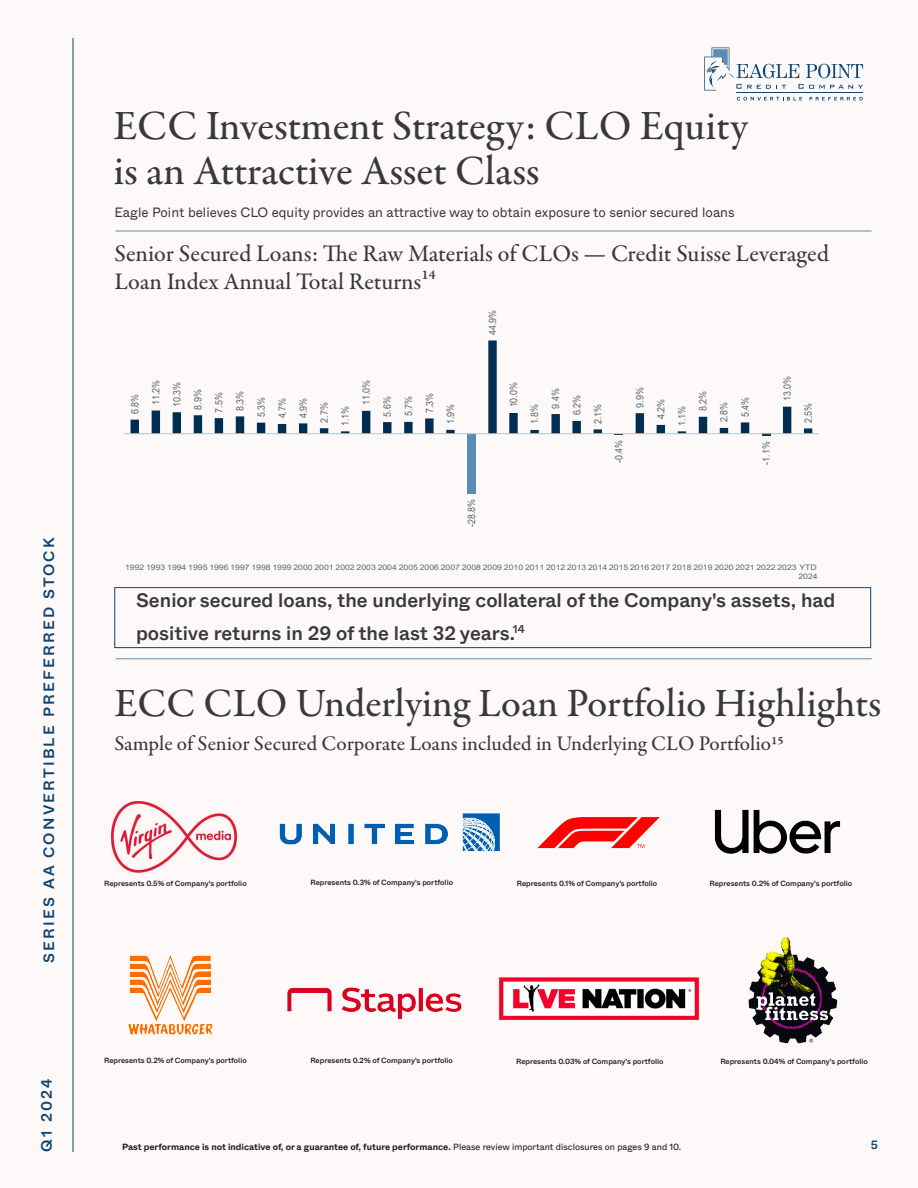
<style>
.page{position:relative;width:918px;height:1188px;background:#fff}
.page>*{position:absolute;margin:0;border:0;box-sizing:border-box;transform-origin:0 0}
.t1{font:500 42px/44.4px "Garamond Premr Pro";color:#383a39}
.t2{font:500 40.5px "Garamond Premr Pro";color:#383a39}
.t3{font:500 24px/28.5px "Garamond Premr Pro";color:#383a39}
.t4{font:500 21px "Garamond Premr Pro";color:#383a39}
.t5{font:500 19.5px/32.4px "Whyte";color:#383a39}
.t6{font:500 15px "Whyte";letter-spacing:.15em;color:#0f4472}
.t7{font:13.5px "Whyte";color:#383a39}
.t8{font:500 12px "Whyte";color:#0d4472}
.t9{font:10.05px "Arial";color:#5c6670;scale:.88 1}
.t10{font:700 9px "Whyte";color:#231f20}
.t11{font:7.65px/9px "Arial";letter-spacing:-.005em;color:#5c6670;text-align:right;scale:1.14 1}
.t12{font:500 7.5px "Whyte";color:#231f20}
.s1{font-weight:400}
</style>
<div class="page">
<div style="left:1px;top:1px;width:917px;height:1187px;background:#fdf9f8"></div>
<hr style="left:73px;top:38px;width:1px;height:1114px;background:#0f4472">
<svg style="left:704px;top:48px;width:159px;height:43px"></svg>
<svg style="left:737px;top:97px;width:65px;height:4px"></svg>
<svg style="left:809px;top:97px;width:54px;height:3px"></svg>
<hr style="left:736px;top:93px;width:127px;height:1px;background:#0f4573">
<img style="left:279px;top:813px;width:221px;height:39px">
<img style="left:537px;top:817px;width:123px;height:32px">
<img style="left:714px;top:809px;width:127px;height:45px">
<img style="left:128px;top:955px;width:85px;height:80px">
<img style="left:287px;top:987px;width:175px;height:32px">
<img style="left:499px;top:977px;width:201px;height:44px">
<img style="left:748px;top:937px;width:90px;height:107px">
<hr style="left:116px;top:659px;width:756px;height:1px;background:#5c8cb3">
<hr style="left:116px;top:231px;width:756px;height:1px;background:#5c8cb3">
<div style="left:114px;top:587px;width:757px;height:61px;border:1px solid #0f4472"></div>
<img style="left:111px;top:802px;width:126px;height:71px">
<div style="left:467px;top:434px;width:9px;height:59px;background:#5a8cb3"></div>
<svg style="left:762px;top:434px;width:8px;height:2px"></svg>
<svg style="left:131px;top:340px;width:681px;height:93px"></svg>
<hr style="left:124px;top:433px;width:695px;height:1px;background:#bfbfbf">
<h3 class="t6" style="left:37px;top:963px;width:427px;rotate:-90deg">SERIES AA CONVERTIBLE PREFERRED STOCK</h3>
<h3 class="t6" style="left:35px;top:1152px;width:75px;rotate:-90deg">Q1 2024</h3>
<p class="t1" style="left:113px;top:105px;width:636px">ECC Investment Strategy: CLO Equity is an Attractive Asset Class</p>
<p class="t7" style="left:114px;top:202px;width:622px">Eagle Point believes CLO equity provides an attractive way to obtain exposure to senior secured loans</p>
<p class="t3" style="left:114px;top:240px;width:716px">Senior Secured Loans: The Raw Materials of CLOs — Credit Suisse Leveraged<br>Loan Index Annual Total Returns14</p>
<p class="t9" style="left:486px;top:335px;width:30px;rotate:-90deg">44.9%</p>
<p class="t9" style="left:128px;top:414px;width:24px;rotate:-90deg">6.8%</p>
<p class="t9" style="left:149px;top:405px;width:30px;rotate:-90deg">11.2%</p>
<p class="t9" style="left:170px;top:407px;width:30px;rotate:-90deg">10.3%</p>
<p class="t9" style="left:191px;top:410px;width:24px;rotate:-90deg">8.9%</p>
<p class="t9" style="left:212px;top:413px;width:24px;rotate:-90deg">7.5%</p>
<p class="t9" style="left:233px;top:411px;width:24px;rotate:-90deg">8.3%</p>
<p class="t9" style="left:254px;top:417px;width:24px;rotate:-90deg">5.3%</p>
<p class="t9" style="left:275px;top:418px;width:24px;rotate:-90deg">4.7%</p>
<p class="t9" style="left:296px;top:418px;width:24px;rotate:-90deg">4.9%</p>
<p class="t9" style="left:317px;top:423px;width:24px;rotate:-90deg">2.7%</p>
<p class="t9" style="left:338px;top:426px;width:24px;rotate:-90deg">1.1%</p>
<p class="t9" style="left:359px;top:405px;width:30px;rotate:-90deg">11.0%</p>
<p class="t9" style="left:381px;top:417px;width:24px;rotate:-90deg">5.6%</p>
<p class="t9" style="left:402px;top:416px;width:24px;rotate:-90deg">5.7%</p>
<p class="t9" style="left:423px;top:413px;width:24px;rotate:-90deg">7.3%</p>
<p class="t9" style="left:444px;top:424px;width:24px;rotate:-90deg">1.9%</p>
<p class="t9" style="left:465px;top:527px;width:33px;rotate:-90deg">-28.8%</p>
<p class="t9" style="left:507px;top:407px;width:30px;rotate:-90deg">10.0%</p>
<p class="t9" style="left:528px;top:424px;width:24px;rotate:-90deg">1.8%</p>
<p class="t9" style="left:549px;top:409px;width:24px;rotate:-90deg">9.4%</p>
<p class="t9" style="left:570px;top:415px;width:24px;rotate:-90deg">6.2%</p>
<p class="t9" style="left:591px;top:424px;width:24px;rotate:-90deg">2.1%</p>
<p class="t9" style="left:612px;top:463px;width:28px;rotate:-90deg">-0.4%</p>
<p class="t9" style="left:633px;top:408px;width:24px;rotate:-90deg">9.9%</p>
<p class="t9" style="left:654px;top:419px;width:24px;rotate:-90deg">4.2%</p>
<p class="t9" style="left:675px;top:426px;width:24px;rotate:-90deg">1.1%</p>
<p class="t9" style="left:696px;top:411px;width:24px;rotate:-90deg">8.2%</p>
<p class="t9" style="left:717px;top:422px;width:24px;rotate:-90deg">2.8%</p>
<p class="t9" style="left:738px;top:417px;width:24px;rotate:-90deg">5.4%</p>
<p class="t9" style="left:759px;top:465px;width:28px;rotate:-90deg">-1.1%</p>
<p class="t9" style="left:780px;top:401px;width:30px;rotate:-90deg">13.0%</p>
<p class="t9" style="left:801px;top:423px;width:24px;rotate:-90deg">2.5%</p>
<p class="t11" style="left:125px;top:563px;width:609px">1992 1993 1994 1995 1996 1997 1998 1999 2000 2001 2002 2003 2004 2005 2006 2007 2008 2009 2010 2011 2012 2013 2014 2015 2016 2017 2018 2019 2020 2021 2022 2023 YTD<br>2024</p>
<p class="t5" style="left:136px;top:583px;width:701px">Senior secured loans, the underlying collateral of the Company's assets, had positive returns in 29 of the last 32 years.<sup>14</sup></p>
<p class="t2" style="left:114px;top:679px;width:768px">ECC CLO Underlying Loan Portfolio Highlights</p>
<p class="t4" style="left:114px;top:730px;width:671px">Sample of Senior Secured Corporate Loans included in Underlying CLO Portfolio15</p>
<p class="t12" style="left:104px;top:877px;width:144px">Represents 0.5% of Company's portfolio</p>
<p class="t12" style="left:310px;top:876px;width:144px">Represents 0.3% of Company's portfolio</p>
<p class="t12" style="left:517px;top:877px;width:142px">Represents 0.1% of Company's portfolio</p>
<p class="t12" style="left:710px;top:877px;width:144px">Represents 0.2% of Company's portfolio</p>
<p class="t12" style="left:104px;top:1055px;width:144px">Represents 0.2% of Company's portfolio</p>
<p class="t12" style="left:310px;top:1055px;width:144px">Represents 0.2% of Company's portfolio</p>
<p class="t12" style="left:516px;top:1056px;width:149px">Represents 0.03% of Company's portfolio</p>
<p class="t12" style="left:720px;top:1056px;width:149px">Represents 0.04% of Company's portfolio</p>
<p class="t10" style="left:122px;top:1139px;width:561px">Past performance is not indicative of, or a guarantee of, future performance. <span class="s1">Please review important disclosures on pages 9 and 10.</span></p>
<h3 class="t8" style="left:871px;top:1136px;width:9px">5</h3>
</div>
